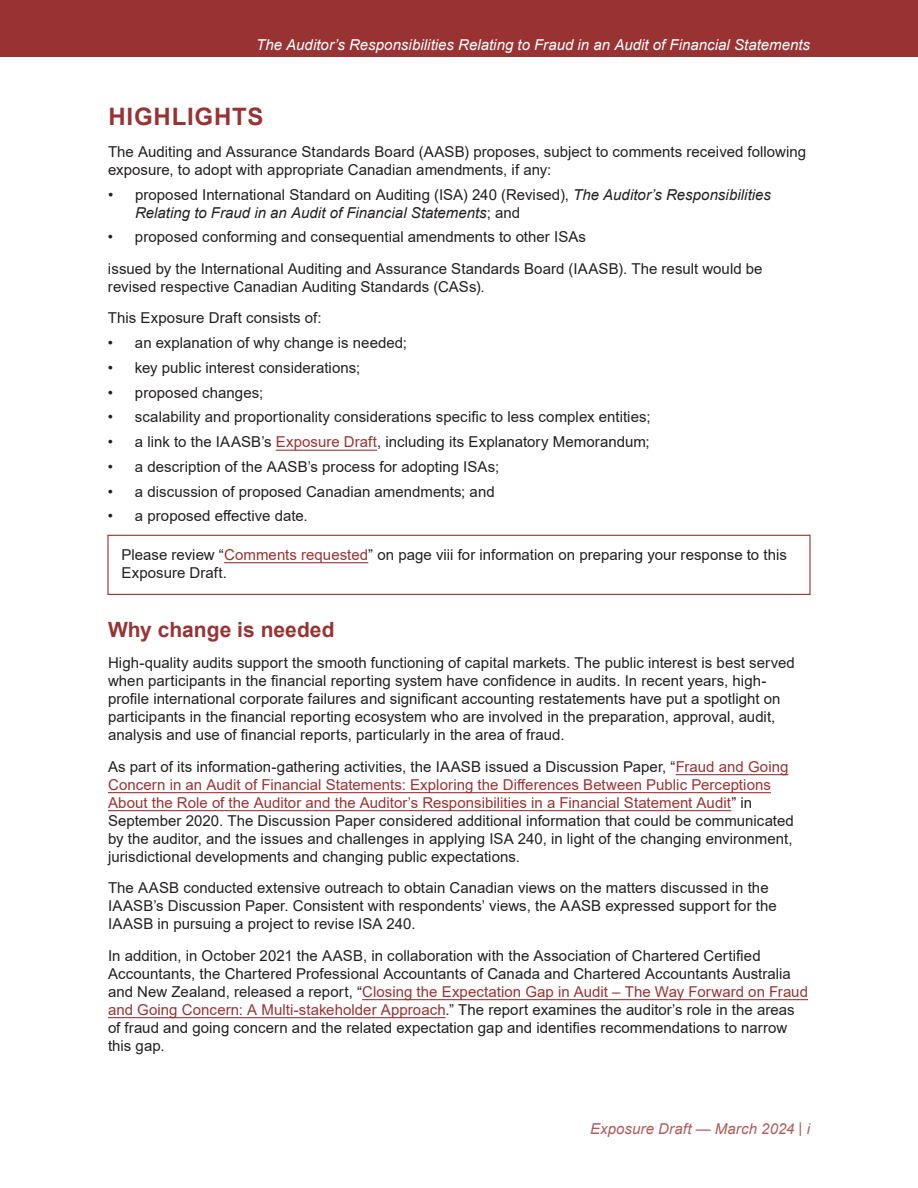
<style>
.page{position:relative;width:918px;height:1188px;background:#fff}
.page>*{position:absolute;margin:0;border:0;box-sizing:border-box;transform-origin:0 0}
.t1{font:700 24px "Arial";letter-spacing:.035em;color:#933}
.t2{font:700 21px "Arial";color:#933}
.t3{font:15px/18px "Arial";letter-spacing:.005em;color:#231f20}
.t4{font:italic 15px/18px "Arial";color:#231f20}
.t5{font:italic 15px "Arial";color:#fff}
.t6{font:italic 15px "Arial";letter-spacing:.005em;color:#ad5c5c}
.s1{font-style:normal}
.s2{color:#933}
</style>
<div class="page">
<div style="left:0;top:0;width:918px;height:57px;background:#933"></div>
<hr style="left:276px;top:450px;width:101px;height:1px;background:#933">
<div style="left:107px;top:535px;width:704px;height:60px;border:1px solid #933"></div>
<hr style="left:224px;top:562px;width:144px;height:1px;background:#933">
<hr style="left:676px;top:774px;width:112px;height:1px;background:#933">
<hr style="left:108px;top:792px;width:663px;height:1px;background:#933">
<hr style="left:108px;top:810px;width:623px;height:1px;background:#933">
<hr style="left:362px;top:999px;width:446px;height:1px;background:#933">
<hr style="left:108px;top:1017px;width:338px;height:1px;background:#933">
<p class="t5" style="left:256px;top:35px;width:555px">The Auditor’s Responsibilities Relating to Fraud in an Audit of Financial Statements</p>
<h2 class="t1" style="left:108px;top:100px;width:157px">HIGHLIGHTS</h2>
<p class="t3" style="left:108px;top:143px;width:700px">The Auditing and Assurance Standards Board (AASB) proposes, subject to comments received following exposure, to adopt with appropriate Canadian amendments, if any:</p>
<p class="t4" style="left:135px;top:186px;width:638px;text-indent:-27px"><span class="s1">• proposed International Standard on Auditing (ISA) 240 (Revised),</span> The Auditor’s Responsibilities<br>Relating to Fraud in an Audit of Financial Statements<span class="s1">; and</span></p>
<p class="t3" style="left:108px;top:228px;width:480px">• proposed conforming and consequential amendments to other ISAs</p>
<p class="t3" style="left:108px;top:260px;width:656px">issued by the International Auditing and Assurance Standards Board (IAASB). The result would be revised respective Canadian Auditing Standards (CASs).</p>
<p class="t3" style="left:108px;top:309px;width:215px">This Exposure Draft consists of:</p>
<p class="t3" style="left:108px;top:334px;width:301px">• an explanation of why change is needed;</p>
<p class="t3" style="left:108px;top:359px;width:254px">• key public interest considerations;</p>
<p class="t3" style="left:108px;top:383px;width:157px">• proposed changes;</p>
<p class="t3" style="left:108px;top:408px;width:544px">• scalability and proportionality considerations specific to less complex entities;</p>
<p class="t3" style="left:108px;top:433px;width:543px">• a link to the IAASB’s <span class="s2">Exposure Draft</span>, including its Explanatory Memorandum;</p>
<p class="t3" style="left:108px;top:458px;width:393px">• a description of the AASB’s process for adopting ISAs;</p>
<p class="t3" style="left:108px;top:482px;width:388px">• a discussion of proposed Canadian amendments; and</p>
<p class="t3" style="left:108px;top:507px;width:201px">• a proposed effective date.</p>
<p class="t3" style="left:121px;top:545px;width:667px">Please review “<span class="s2">Comments requested</span>” on page viii for information on preparing your response to this<br>Exposure Draft.</p>
<h3 class="t2" style="left:108px;top:614px;width:228px">Why change is needed</h3>
<p class="t3" style="left:108px;top:654px;width:688px">High-quality audits support the smooth functioning of capital markets. The public interest is best served when participants in the financial reporting system have confidence in audits. In recent years, high&shy;profile international corporate failures and significant accounting restatements have put a spotlight on participants in the financial reporting ecosystem who are involved in the preparation, approval, audit, analysis and use of financial reports, particularly in the area of fraud.</p>
<p class="t3" style="left:108px;top:757px;width:687px">As part of its information-gathering activities, the IAASB issued a Discussion Paper, “<span class="s2">Fraud and Going Concern in an Audit of Financial Statements: Exploring the Differences Between Public Perceptions About the Role of the Auditor and the Auditor’s Responsibilities in a Financial Statement Audit</span>” in September 2020. The Discussion Paper considered additional information that could be communicated by the auditor, and the issues and challenges in applying ISA 240, in light of the changing environment, jurisdictional developments and changing public expectations.</p>
<p class="t3" style="left:108px;top:879px;width:670px">The AASB conducted extensive outreach to obtain Canadian views on the matters discussed in the<br>IAASB’s Discussion Paper. Consistent with respondents’ views, the AASB expressed support for the<br>IAASB in pursuing a project to revise ISA 240.</p>
<p class="t3" style="left:108px;top:946px;width:702px">In addition, in October 2021 the AASB, in collaboration with the Association of Chartered Certified Accountants, the Chartered Professional Accountants of Canada and Chartered Accountants Australia and New Zealand, released a report, “<span class="s2">Closing the Expectation Gap in Audit – The Way Forward on Fraud and Going Concern: A Multi-stakeholder Approach</span>.” The report examines the auditor’s role in the areas of fraud and going concern and the related expectation gap and identifies recommendations to narrow this gap.</p>
<p class="t6" style="left:590px;top:1119px;width:221px">Exposure Draft — March 2024 | i</p>
</div>
